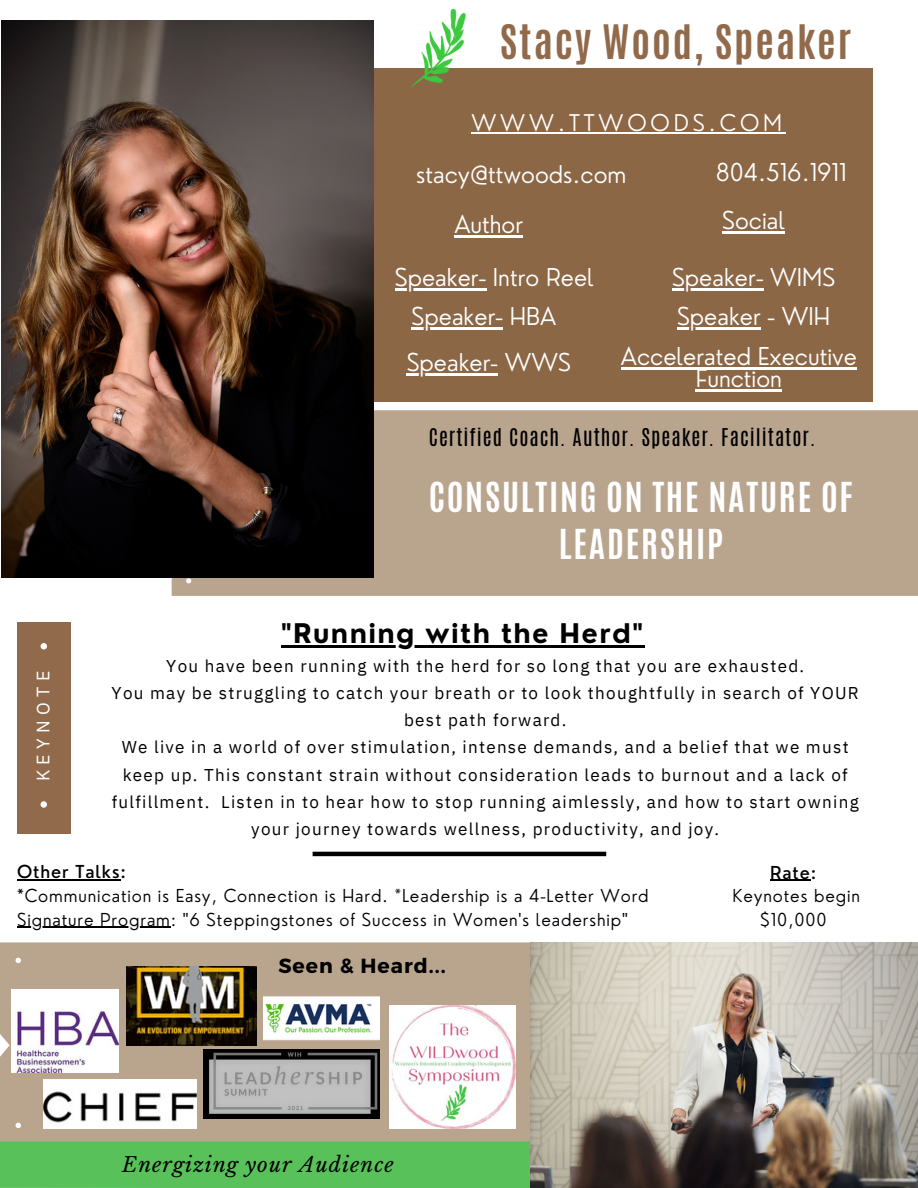
<style>
.page{position:relative;width:918px;height:1188px;background:#fff}
.page>*{position:absolute;margin:0;border:0;box-sizing:border-box;transform-origin:0 0}
.t1{font:700 39.6px "Antonio";letter-spacing:.05em;color:#91694b}
.t2{font:700 34.5px/47.2px "Antonio";letter-spacing:.05em;color:#fff;text-align:center}
.t3{font:700 26.4px "Nourd";letter-spacing:.05em;color:#000}
.t4{font:300 24px/22.5px "Nourd";color:#fff;text-align:center}
.t5{font:300 22.5px "Nourd";letter-spacing:.17em;color:#fff}
.t6{font:20.4px "Antonio";letter-spacing:.05em;color:#000}
.t7{font:italic 20.4px "Libre Baskerville";letter-spacing:.05em;color:#000}
.t8{font:700 20.4px "Montserrat";letter-spacing:.05em;color:#000}
.t9{font:18px "IBM Plex Sans";letter-spacing:.295em;color:#fff}
.t10{font:300 17.4px/23.7px "Nourd";letter-spacing:.05em;color:#000;text-align:center}
.t11{font:500 17.4px "Nourd";letter-spacing:.05em;color:#000}
.t12{font:17.1px/27.3px "IBM Plex Sans";letter-spacing:.075em;color:#000;text-align:center}
.s1{font-weight:500}
</style>
<div class="page">
<div style="left:17px;top:623px;width:53px;height:211px;background:#91694b"></div>
<div style="left:41px;top:643px;width:6px;height:7px;background:#fff;border-radius:50%"></div>
<div style="left:41px;top:801px;width:6px;height:7px;background:#fff;border-radius:50%"></div>
<div style="left:371px;top:68px;width:502px;height:334px;background:#8c6746"></div>
<div style="left:172px;top:410px;width:746px;height:185px;background:#b9a48e"></div>
<div style="left:0;top:1142px;width:531px;height:46px;background:#58c159"></div>
<div style="left:0;top:942px;width:531px;height:200px;background:#b9a48e"></div>
<img style="left:531px;top:942px;width:387px;height:246px">
<img style="left:2px;top:20px;width:371px;height:557px">
<img style="left:390px;top:1006px;width:126px;height:123px">
<img style="left:263px;top:994px;width:116px;height:48px">
<img style="left:127px;top:967px;width:129px;height:78px">
<img style="left:203px;top:1049px;width:177px;height:70px">
<img style="left:44px;top:1080px;width:153px;height:48px">
<img style="left:12px;top:990px;width:107px;height:83px">
<img style="left:411px;top:8px;width:55px;height:80px">
<hr style="left:281px;top:645px;width:363px;height:2px;background:#000">
<hr style="left:472px;top:133px;width:314px;height:1px;background:#fff">
<hr style="left:454px;top:236px;width:69px;height:2px;background:#fff">
<hr style="left:722px;top:232px;width:63px;height:2px;background:#fff">
<hr style="left:677px;top:328px;width:84px;height:2px;background:#fff">
<hr style="left:412px;top:328px;width:91px;height:2px;background:#fff">
<hr style="left:621px;top:367px;width:236px;height:2px;background:#fff">
<hr style="left:696px;top:389px;width:86px;height:3px;background:#fff">
<hr style="left:770px;top:880px;width:41px;height:1px;background:#000">
<hr style="left:17px;top:879px;width:103px;height:2px;background:#000">
<hr style="left:17px;top:927px;width:154px;height:1px;background:#000">
<hr style="left:395px;top:288px;width:91px;height:2px;background:#fff">
<hr style="left:313px;top:852px;width:293px;height:4px;background:#000">
<hr style="left:407px;top:374px;width:91px;height:2px;background:#fff">
<hr style="left:672px;top:288px;width:91px;height:3px;background:#fff">
<p class="t1" style="left:500px;top:13px;width:353px">Stacy Wood, Speaker</p>
<p class="t5" style="left:472px;top:109px;width:312px">WWW.TTWOODS.COM</p>
<p class="t4" style="left:416px;top:163px;width:212px">stacy@ttwoods.com</p>
<p class="t4" style="left:716px;top:161px;width:132px">804.516.1911</p>
<p class="t4" style="left:454px;top:213px;width:70px">Author</p>
<p class="t4" style="left:722px;top:209px;width:64px">Social</p>
<p class="t4" style="left:395px;top:265px;width:201px">Speaker- Intro Reel</p>
<p class="t4" style="left:672px;top:266px;width:165px">Speaker- WIMS</p>
<p class="t4" style="left:412px;top:305px;width:146px">Speaker- HBA</p>
<p class="t4" style="left:677px;top:305px;width:155px">Speaker - WIH</p>
<p class="t4" style="left:621px;top:344px;width:237px">Accelerated Executive<br>Function</p>
<p class="t4" style="left:407px;top:351px;width:166px">Speaker- WWS</p>
<p class="t6" style="left:429px;top:422px;width:388px">Certified Coach. Author. Speaker. Facilitator.</p>
<p class="t2" style="left:429px;top:474px;width:426px">CONSULTING ON THE NATURE OF<br>LEADERSHIP</p>
<p class="t9" style="left:31px;top:781px;width:112px;rotate:-90deg">KEYNOTE</p>
<p class="t3" style="left:281px;top:616px;width:363px">"Running with the Herd"</p>
<p class="t12" style="left:166px;top:652px;width:639px">You have been running with the herd for so long that you are exhausted.</p>
<p class="t12" style="left:112px;top:679px;width:749px">You may be struggling to catch your breath or to look thoughtfully in search of YOUR best path forward.</p>
<p class="t12" style="left:112px;top:733px;width:748px">We live in a world of over stimulation, intense demands, and a belief that we must keep up. This constant strain without consideration leads to burnout and a lack of fulfillment. Listen in to hear how to stop running aimlessly, and how to start owning your journey towards wellness, productivity, and joy.</p>
<p class="t11" style="left:17px;top:861px;width:110px">Other Talks:</p>
<p class="t10" style="left:17px;top:884px;width:633px"><span class="s1">*</span>Communication is Easy, Connection is Hard. *Leadership is a 4-Letter Word</p>
<p class="t10" style="left:17px;top:907px;width:612px">Signature Program: "6 Steppingstones of Success in Women's leadership"</p>
<p class="t8" style="left:278px;top:953px;width:169px">Seen &amp; Heard...</p>
<p class="t7" style="left:122px;top:1152px;width:273px">Energizing your Audience</p>
<p class="t11" style="left:770px;top:861px;width:48px">Rate:</p>
<p class="t10" style="left:732px;top:884px;width:129px">Keynotes begin $10,000</p>
</div>
